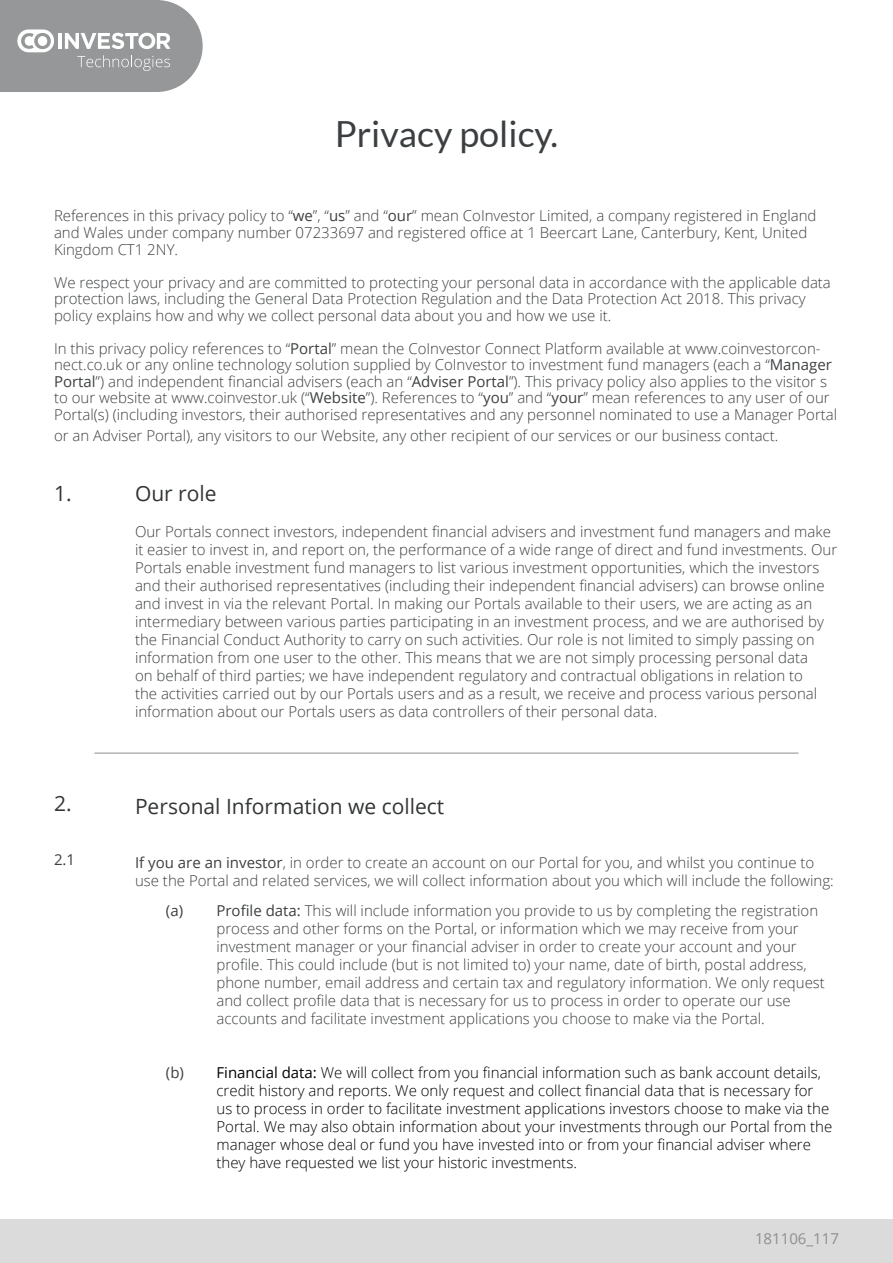
<style>
.page{position:relative;width:893px;height:1263px;background:#fff}
.page>*{position:absolute;margin:0;border:0;box-sizing:border-box;transform-origin:0 0}
.t1{font:36px "Lato";color:#3c3f41}
.t2{font:21px "Open Sans";color:#323536}
.t3{font:300 15px/18px "Open Sans";color:#3c3f41}
.t4{font:300 15px/18px "Open Sans";color:#000001}
.t5{font:15px "Open Sans";color:#8b8e8f}
.t6{font:15px "Open Sans";color:#3c3f41}
.s1{font-weight:400}
</style>
<div class="page">
<div style="left:0;top:1219px;width:893px;height:44px;background:#dbdbdc"></div>
<svg style="left:0;top:0;width:203px;height:92px;background:#a3a5a6"></svg>
<hr style="left:94px;top:753px;width:704px;height:1px;background:#8b8e8f">
<h1 class="t1" style="left:335px;top:114px;width:225px">Privacy policy.</h1>
<p class="t3" style="left:54px;top:207px;width:764px;line-height:16.5px">References in this privacy policy to “<span class="s1">we</span>”, “<span class="s1">us</span>” and “<span class="s1">our</span>” mean CoInvestor Limited, a company registered in England and Wales under company number 07233697 and registered office at 1 Beercart Lane, Canterbury, Kent, United<br>Kingdom CT1 2NY.</p>
<p class="t3" style="left:54px;top:273px;width:778px;line-height:16.5px">We respect your privacy and are committed to protecting your personal data in accordance with the applicable data protection laws, including the General Data Protection Regulation and the Data Protection Act 2018. This privacy policy explains how and why we collect personal data about you and how we use it.</p>
<p class="t3" style="left:54px;top:339px;width:785px;line-height:16.5px">In this privacy policy references to “<span class="s1">Portal</span>” mean the CoInvestor Connect Platform available at www.coinvestorcon&shy;nect.co.uk or any online technology solution supplied by CoInvestor to investment fund managers (each a “<span class="s1">Manager Portal</span>”) and independent financial advisers (each an “<span class="s1">Adviser Portal</span>”). This privacy policy also applies to the visitor s to our website at www.coinvestor.uk (“<span class="s1">Website</span>”). References to “<span class="s1">you</span>” and “<span class="s1">your</span>” mean references to any user of our Portal(s) (including investors, their authorised representatives and any personnel nominated to use a Manager Portal</p>
<p class="t3" style="left:54px;top:426px;width:726px">or an Adviser Portal), any visitors to our Website, any other recipient of our services or our business contact.</p>
<h2 class="t2" style="left:54px;top:479px;width:19px">1.</h2>
<h2 class="t2" style="left:135px;top:478px;width:83px">Our role</h2>
<p class="t3" style="left:135px;top:522px;width:704px">Our Portals connect investors, independent financial advisers and investment fund managers and make it easier to invest in, and report on, the performance of a wide range of direct and fund investments. Our Portals enable investment fund managers to list various investment opportunities, which the investors and their authorised representatives (including their independent financial advisers) can browse online and invest in via the relevant Portal. In making our Portals available to their users, we are acting as an intermediary between various parties participating in an investment process, and we are authorised by the Financial Conduct Authority to carry on such activities. Our role is not limited to simply passing on information from one user to the other. This means that we are not simply processing personal data<br>on behalf of third parties; we have independent regulatory and contractual obligations in relation to<br>the activities carried out by our Portals users and as a result, we receive and process various personal information about our Portals users as data controllers of their personal data.</p>
<h2 class="t2" style="left:54px;top:789px;width:19px">2.</h2>
<h2 class="t2" style="left:135px;top:792px;width:311px">Personal Information we collect</h2>
<p class="t6" style="left:54px;top:849px;width:23px">2.1</p>
<p class="t3" style="left:135px;top:853px;width:700px"><span class="s1">If you are an investor</span>, in order to create an account on our Portal for you, and whilst you continue to use the Portal and related services, we will collect information about you which will include the following:</p>
<p class="t6" style="left:166px;top:900px;width:19px">(a)</p>
<p class="t6" style="left:166px;top:1062px;width:20px">(b)</p>
<p class="t3" style="left:216px;top:901px;width:610px"><span class="s1">Profile data:</span> This will include information you provide to us by completing the registration process and other forms on the Portal, or information which we may receive from your investment manager or your financial adviser in order to create your account and your profile. This could include (but is not limited to) your name, date of birth, postal address, phone number, email address and certain tax and regulatory information. We only request and collect profile data that is necessary for us to process in order to operate our use accounts and facilitate investment applications you choose to make via the Portal.</p>
<p class="t4" style="left:216px;top:1063px;width:617px"><span class="s1">Financial data:</span> We will collect from you financial information such as bank account details, credit history and reports. We only request and collect financial data that is necessary for us to process in order to facilitate investment applications investors choose to make via the Portal. We may also obtain information about your investments through our Portal from the manager whose deal or fund you have invested into or from your financial adviser where they have requested we list your historic investments.</p>
<p class="t5" style="left:755px;top:1228px;width:85px">181106_117</p>
</div>
